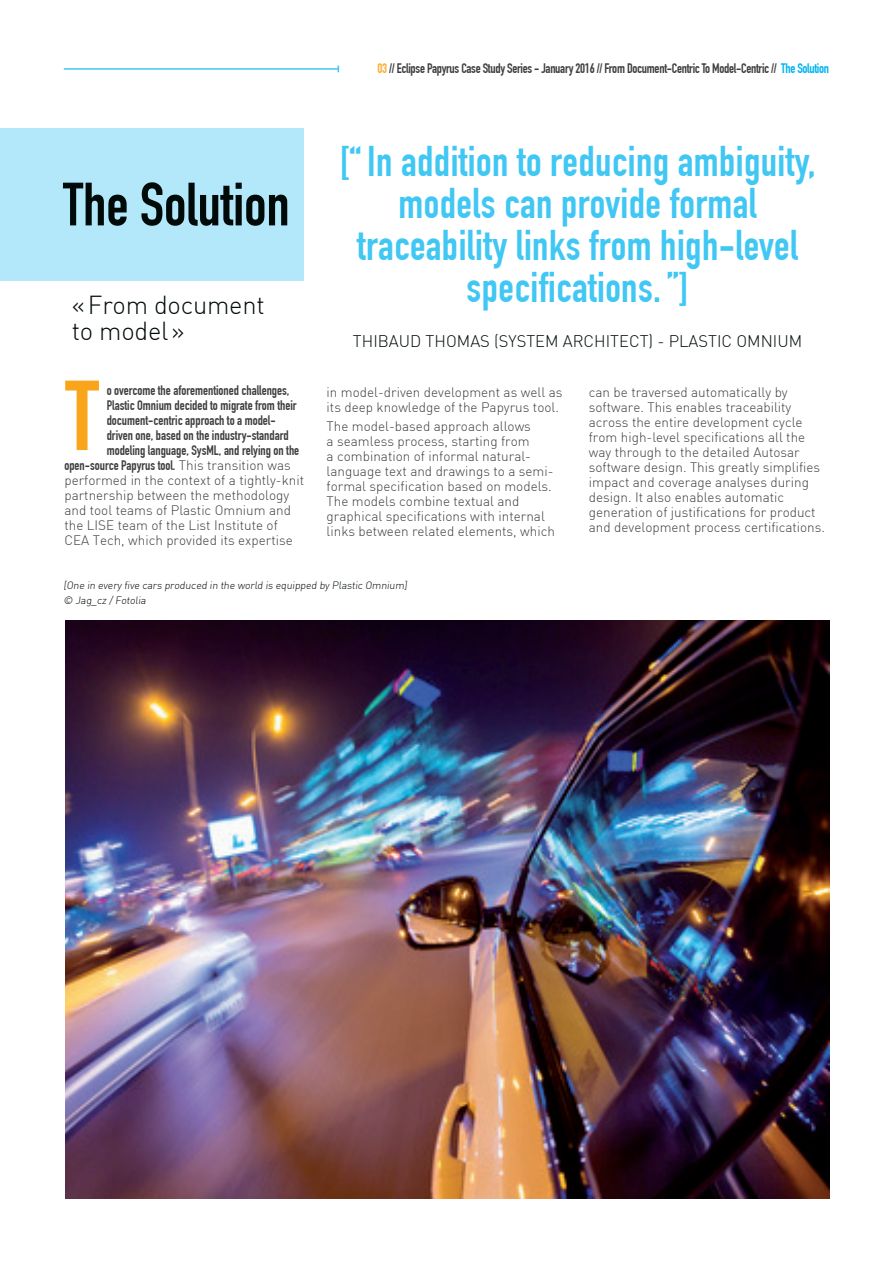
<style>
.page{position:relative;width:893px;height:1263px;background:#fff}
.page>*{position:absolute;margin:0;border:0;box-sizing:border-box;transform-origin:0 0}
.t1{font:99.15px "Bebas Neue";color:#f9a51b}
.t2{font:700 60px "DIN Condensed";color:#000b09}
.t3{font:700 42px/42px "DIN Condensed";letter-spacing:.01em;color:#40c7f4;text-align:center}
.t4{font:300 25.5px/25.5px "DIN";letter-spacing:-.01em;color:#000b09}
.t5{font:300 16.5px "DIN";color:#000b09}
.t6{font:300 13.5px/15px "DIN";color:#3e3e3f}
.t7{font:700 13.5px "DIN Condensed";color:#3e3e3f}
.t8{font:700 13.5px "DIN Condensed";letter-spacing:-.02em;color:#3e3e3f}
.t9{font:300 10.5px/14.7px "DIN";color:#000b09}
.s1{color:#fbad33}
.s2{color:#00b3ef}
.s3{font-family:"DIN";font-weight:300}
</style>
<div class="page">
<hr style="left:64px;top:68px;width:274px;height:2px;background:#40c7f4">
<img style="left:65px;top:621px;width:764px;height:578px">
<div style="left:0;top:128px;width:304px;height:152px;background:#b3e8fa"></div>
<p class="t8" style="left:377px;top:61px;width:453px"><span class="s1">03</span> // Eclipse Papyrus Case Study Series - January 2016 // From Document-Centric To Model-Centric // <span class="s2">The Solution</span></p>
<h2 class="t2" style="left:63px;top:169px;width:228px">The Solution</h2>
<h3 class="t4" style="left:72px;top:292px;width:194px">«From document to model»</h3>
<h1 class="t1" style="left:64px;top:361px;width:37px">T</h1>
<p class="t7" style="left:107px;top:382px;width:184px">o overcome the aforementioned challenges,</p>
<p class="t7" style="left:107px;top:397px;width:191px">Plastic Omnium decided to migrate from their</p>
<p class="t7" style="left:107px;top:412px;width:171px">document-centric approach to a model-</p>
<p class="t7" style="left:107px;top:427px;width:184px">driven one, based on the industry-standard</p>
<p class="t7" style="left:107px;top:442px;width:194px">modeling language, SysML, and relying on the</p>
<p class="t7" style="left:64px;top:457px;width:228px">open-source Papyrus tool. <span class="s3">This transition was</span></p>
<p class="t6" style="left:64px;top:472px;width:241px">performed in the context of a tightly-knit partnership between the methodology and tool teams of Plastic Omnium and the LISE team of the List Institute of CEA Tech, which provided its expertise</p>
<h3 class="t3" style="left:340px;top:141px;width:477px">[“ In addition to reducing ambiguity, models can provide formal traceability links from high-level specifications. ”]</h3>
<p class="t5" style="left:353px;top:331px;width:19px">Thiba</p>
<p class="t5" style="left:399px;top:331px;width:48px">uD Thomas</p>
<p class="t5" style="left:494px;top:331px;width:34px">(System</p>
<p class="t5" style="left:563px;top:331px;width:11px">architect</p>
<p class="t5" style="left:649px;top:331px;width:30px">) - plastic</p>
<p class="t5" style="left:736px;top:331px;width:11px">omni</p>
<p class="t5" style="left:777px;top:331px;width:23px">um</p>
<p class="t6" style="left:327px;top:384px;width:237px">in model-driven development as well as its deep knowledge of the Papyrus tool.</p>
<p class="t6" style="left:327px;top:419px;width:230px">The model-based approach allows<br>a seamless process, starting from<br>a combination of informal natural&shy;language text and drawings to a semi&shy;formal specification based on models.<br>The models combine textual and graphical specifications with internal links between related elements, which</p>
<p class="t6" style="left:589px;top:384px;width:238px">can be traversed automatically by software. This enables traceability across the entire development cycle from high-level specifications all the way through to the detailed Autosar software design. This greatly simplifies impact and coverage analyses during design. It also enables automatic generation of justifications for product and development process certifications.</p>
<p class="t9" style="left:64px;top:578px;width:347px">[One in every five cars produced in the world is equipped by Plastic Omnium] © Jag_cz / Fotolia</p>
</div>
